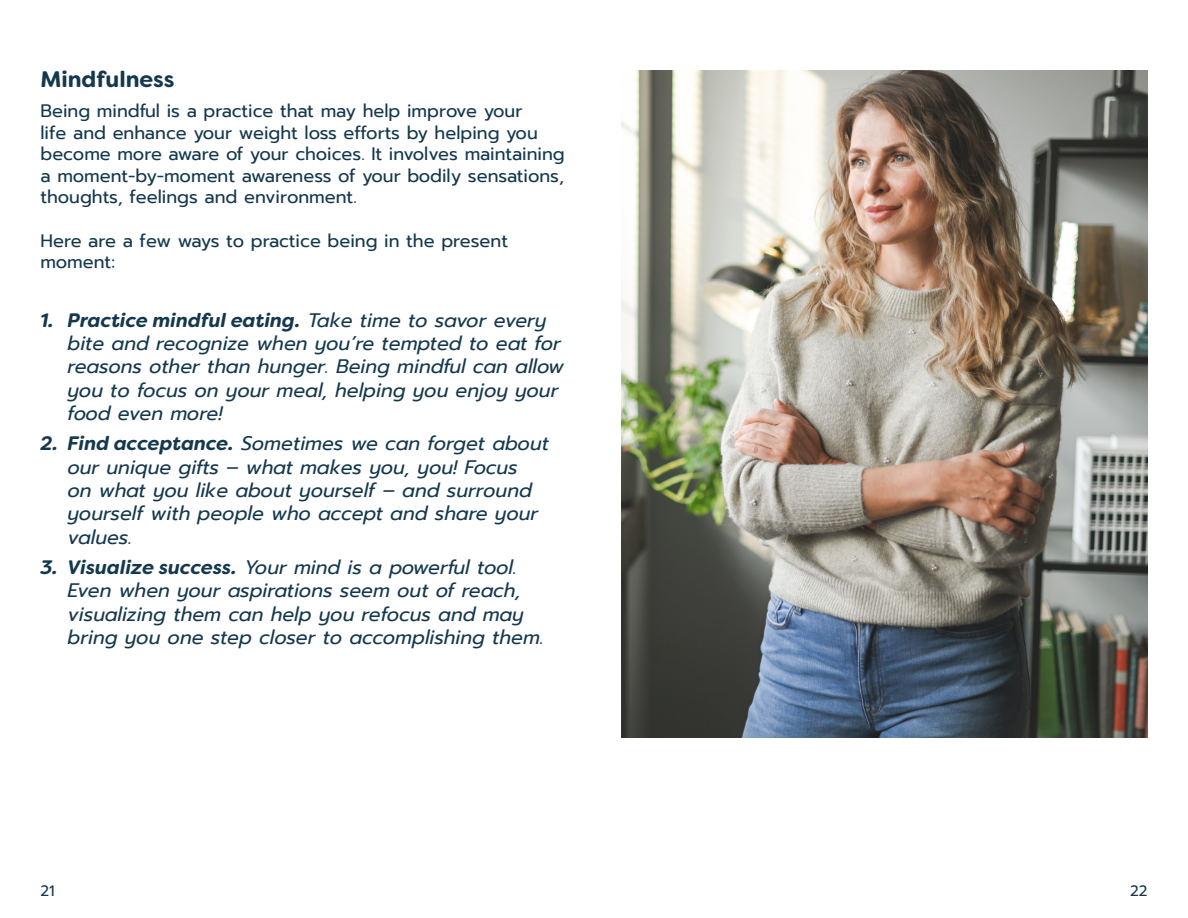
<style>
.page{position:relative;width:1188px;height:918px;background:#fff}
.page>*{position:absolute;margin:0;border:0;box-sizing:border-box;transform-origin:0 0}
.t1{font:700 22.5px "Filson Soft";color:#14384d}
.t2{font:italic 19.5px/23.4px "Prompt";color:#14384d}
.t3{font:18px/21.6px "Prompt";color:#14384d}
.t4{font:15px "Prompt";color:#14384d}
.s1{font-family:"Filson Soft";font-weight:700}
</style>
<div class="page">
<img style="left:621px;top:70px;width:527px;height:668px">
<p class="t1" style="left:40px;top:64px;width:136px">Mindfulness</p>
<p class="t3" style="left:40px;top:100px;width:526px">Being mindful is a practice that may help improve your<br>life and enhance your weight loss efforts by helping you become more aware of your choices. It involves maintaining a moment-by-moment awareness of your bodily sensations, thoughts, feelings and environment.</p>
<p class="t3" style="left:40px;top:230px;width:469px">Here are a few ways to practice being in the present moment:</p>
<p class="t2" style="left:68px;top:308px;width:498px;text-indent:-27px"><span class="s1">1. Practice mindful eating.</span> Take time to savor every bite and recognize when you’re tempted to eat for reasons other than hunger. Being mindful can allow you to focus on your meal, helping you enjoy your food even more!</p>
<p class="t2" style="left:68px;top:432px;width:483px;text-indent:-27px"><span class="s1">2. Find acceptance.</span> Sometimes we can forget about our unique gifts – what makes you, you! Focus<br>on what you like about yourself – and surround yourself with people who accept and share your values.</p>
<p class="t2" style="left:68px;top:555px;width:478px;text-indent:-27px"><span class="s1">3. Visualize success.</span> Your mind is a powerful tool.<br>Even when your aspirations seem out of reach, visualizing them can help you refocus and may bring you one step closer to accomplishing them.</p>
<p class="t4" style="left:40px;top:880px;width:16px">21</p>
<p class="t4" style="left:1130px;top:880px;width:19px">22</p>
</div>
